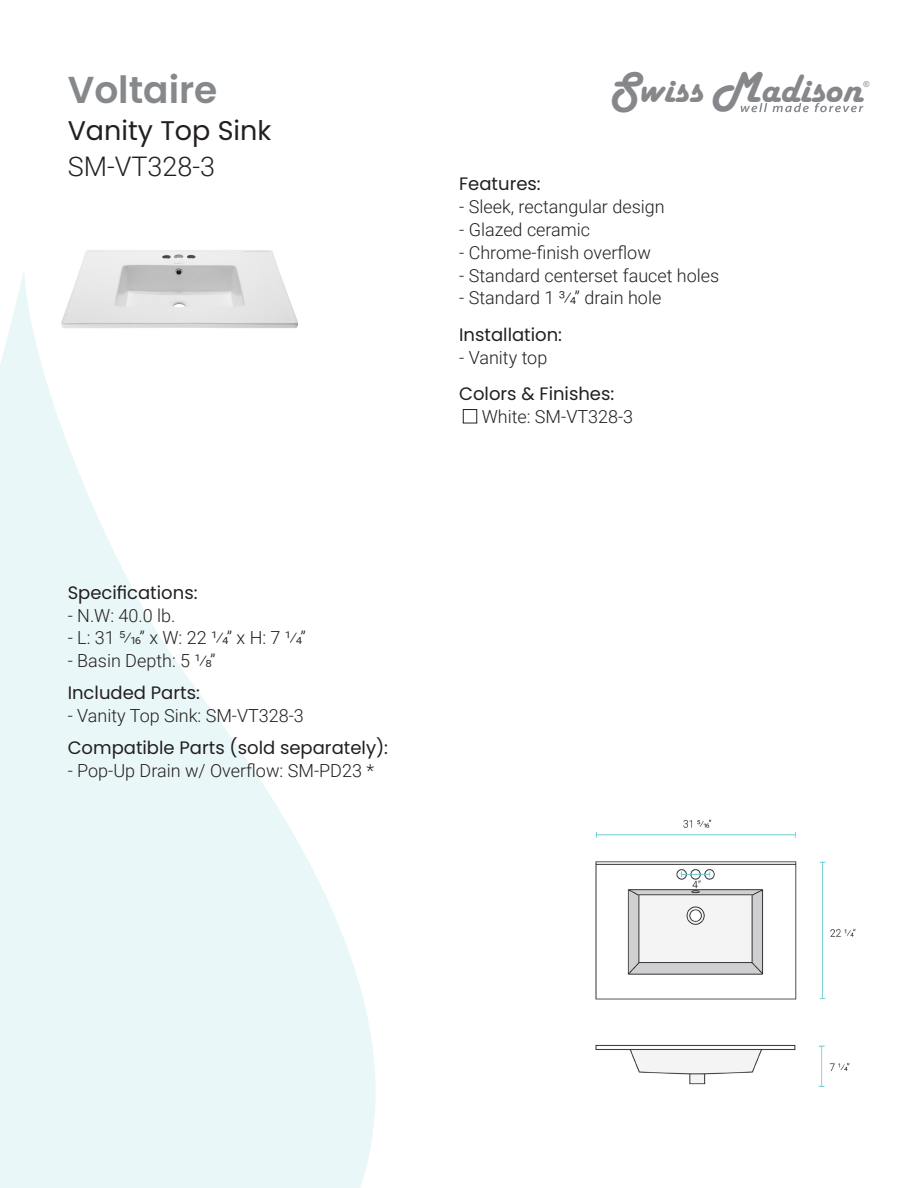
<style>
.page{position:relative;width:918px;height:1188px;background:#fff}
.page>*{position:absolute;margin:0;border:0;box-sizing:border-box;transform-origin:0 0}
.t1{font:41.1px "Harlow Solid";color:#85878a}
.t2{font:600 37.5px "Poppins";color:#85898c}
.t3{font:27px "Poppins";color:#231f20}
.t4{font:300 27px "Roboto";color:#231f20}
.t5{font:300 18px "Roboto";color:#231f20}
.t6{font:18px "Poppins";color:#231f20}
.t7{font:8.1px "Arial";color:#85878a}
.s1{font-size:45px}
</style>
<div class="page">
<img style="left:80px;top:250px;width:198px;height:18px">
<svg style="left:0;top:268px;width:376px;height:920px;fill:#eaf7f8"></svg>
<svg style="left:741px;top:103px;width:122px;height:9px"></svg>
<img style="left:595px;top:819px;width:261px;height:268px">
<div style="left:463px;top:409px;width:14px;height:14px;border:1px solid #231f20"></div>
<p class="t2" style="left:68px;top:68px;width:151px">Voltaire</p>
<p class="t3" style="left:68px;top:114px;width:205px">Vanity Top Sink</p>
<p class="t4" style="left:68px;top:148px;width:149px">SM-VT328-3</p>
<p class="t6" style="left:68px;top:582px;width:131px">Specifications:</p>
<p class="t5" style="left:68px;top:603px;width:109px">- N.W: 40.0 lb.</p>
<p class="t5" style="left:68px;top:625px;width:240px">- L: 31 5/16” x W: 22 1/4” x H: 7 1/4”</p>
<p class="t5" style="left:68px;top:648px;width:149px">- Basin Depth: 5 1/8”</p>
<p class="t6" style="left:68px;top:683px;width:134px">Included Parts:</p>
<p class="t5" style="left:68px;top:703px;width:238px">- Vanity Top Sink: SM-VT328-3</p>
<p class="t6" style="left:68px;top:738px;width:322px">Compatible Parts (sold separately):</p>
<p class="t5" style="left:68px;top:758px;width:308px">- Pop-Up Drain w/ Overflow: SM-PD23 *</p>
<p class="t1" style="left:610px;top:66px;width:254px"><span class="s1">S</span>wiss <span class="s1">M</span>adison</p>
<p class="t7" style="left:864px;top:79px;width:8px">®</p>
<p class="t6" style="left:459px;top:174px;width:83px">Features:</p>
<p class="t5" style="left:459px;top:194px;width:207px">- Sleek, rectangular design</p>
<p class="t5" style="left:459px;top:217px;width:132px">- Glazed ceramic</p>
<p class="t5" style="left:459px;top:240px;width:193px">- Chrome-finish overflow</p>
<p class="t5" style="left:459px;top:263px;width:262px">- Standard centerset faucet holes</p>
<p class="t5" style="left:459px;top:285px;width:204px">- Standard 1 3/4” drain hole</p>
<p class="t6" style="left:459px;top:325px;width:104px">Installation:</p>
<p class="t5" style="left:459px;top:345px;width:90px">- Vanity top</p>
<p class="t6" style="left:459px;top:383px;width:157px">Colors &amp; Finishes:</p>
<p class="t5" style="left:482px;top:404px;width:153px">White: SM-VT328-3</p>
</div>
